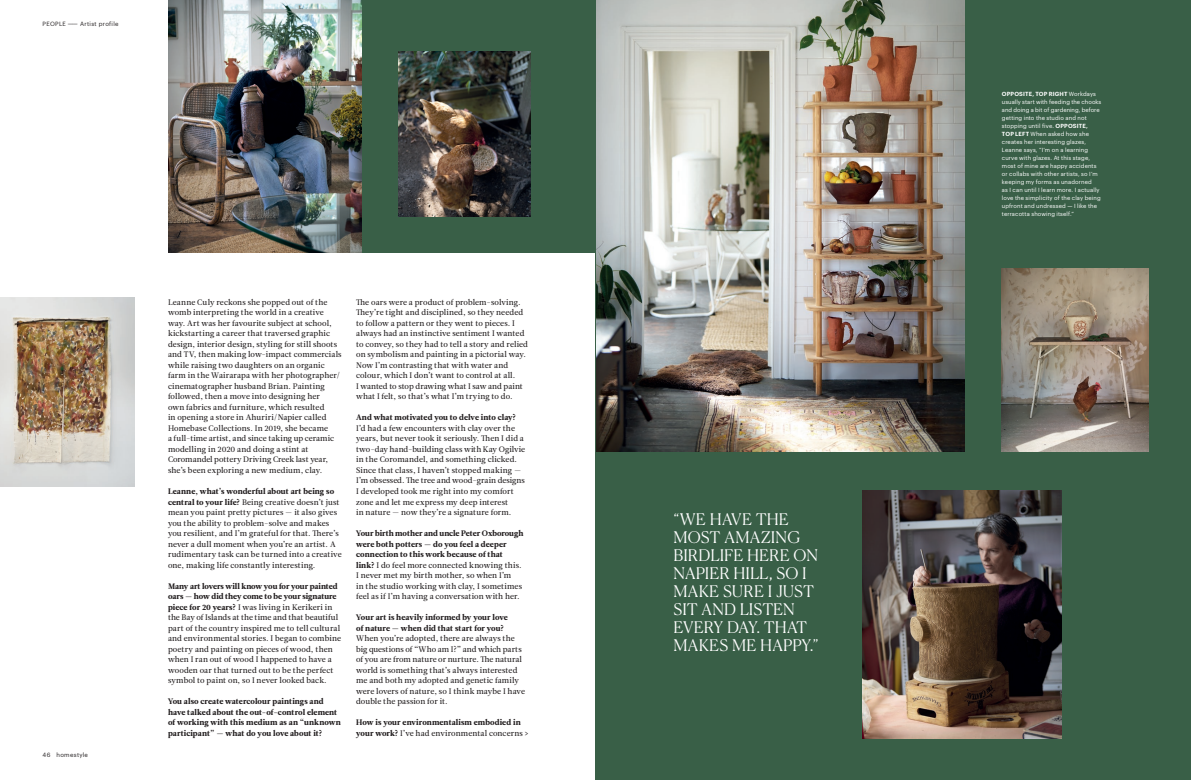
<style>
.page{position:relative;width:1191px;height:780px;background:#fff}
.page>*{position:absolute;margin:0;border:0;box-sizing:border-box;transform-origin:0 0}
.Standfirst{font:300 16px/18px "Canela Deck";color:#fff}
.Body_Copy{font:8px/10.5px "Leitura News Roman 2";letter-spacing:.005em;color:#231f20}
.Body_Copy-2{font:8px/10.5px "Leitura News Roman 4";letter-spacing:.01em;color:#231f20}
.t1{font:6px "Graphik";letter-spacing:.05em;color:#231f20}
.Caption{font:5.8px/8px "Graphik";letter-spacing:.015em;color:#fff}
.s1{font-family:"Leitura News Roman 4"}
.s2{font-family:"Leitura News Roman 2"}
.s3{font-size:9px}
.s4{font-weight:600}
</style>
<div class="page">
<div style="left:595px;top:0;width:596px;height:780px;background:#395f47"></div>
<div style="left:168px;top:0;width:432px;height:253px;background:#395f47"></div>
<img style="left:862px;top:490px;width:199px;height:248px">
<img style="left:0;top:297px;width:135px;height:189px">
<img style="left:1002px;top:268px;width:146px;height:183px">
<img style="left:168px;top:0;width:193px;height:252px">
<img style="left:596px;top:0;width:368px;height:452px">
<img style="left:399px;top:51px;width:132px;height:165px">
<p class="t1" style="left:43px;top:20px;width:78px">PEOPLE —— Artist profile</p>
<p class="t1" style="left:43px;top:749px;width:47px">46 homestyle</p>
<p class="Body_Copy" style="left:168px;top:297px;width:175px">Leanne Culy reckons she popped out of the womb interpreting the world in a creative way. Art was her favourite subject at school, kickstarting a career that traversed graphic design, interior design, styling for still shoots and TV, then making low-impact commercials while raising two daughters on an organic farm in the Wairarapa with her photographer/ cinematographer husband Brian. Painting followed, then a move into designing her<br>own fabrics and furniture, which resulted<br>in opening a store in Ahuriri/Napier called Homebase Collections. In 2019, she became<br>a full-time artist, and since taking up ceramic modelling in 2020 and doing a stint at Coromandel pottery Driving Creek last year, she’s been exploring a new medium, clay.</p>
<p class="Body_Copy" style="left:168px;top:486px;width:175px"><span class="s1">Leanne, what’s wonderful about art being so central to your life?</span> Being creative doesn’t just mean you paint pretty pictures — it also gives you the ability to problem-solve and makes you resilient, and I’m grateful for that. There’s never a dull moment when you’re an artist. A rudimentary task can be turned into a creative one, making life constantly interesting.</p>
<p class="Body_Copy" style="left:168px;top:580px;width:174px"><span class="s1">Many art lovers will know you for your painted oars — how did they come to be your signature piece for 20 years?</span> I was living in Kerikeri in the Bay of Islands at the time and that beautiful part of the country inspired me to tell cultural and environmental stories. I began to combine poetry and painting on pieces of wood, then when I ran out of wood I happened to have a wooden oar that turned out to be the perfect symbol to paint on, so I never looked back.</p>
<p class="Body_Copy-2" style="left:168px;top:696px;width:174px">You also create watercolour paintings and have talked about the out-of-control element of working with this medium as an “unknown participant” — what do you love about it?</p>
<p class="Body_Copy" style="left:356px;top:297px;width:173px">The oars were a product of problem-solving.<br>They’re tight and disciplined, so they needed to follow a pattern or they went to pieces. I always had an instinctive sentiment I wanted to convey, so they had to tell a story and relied on symbolism and painting in a pictorial way.<br>Now I’m contrasting that with water and colour, which I don’t want to control at all.<br>I wanted to stop drawing what I saw and paint what I felt, so that’s what I’m trying to do.</p>
<p class="Body_Copy" style="left:356px;top:412px;width:171px"><span class="s1">And what motivated you to delve into clay?<br></span>I’d had a few encounters with clay over the years, but never took it seriously. Then I did a two-day hand-building class with Kay Ogilvie in the Coromandel, and something clicked.<br>Since that class, I haven’t stopped making — I’m obsessed. The tree and wood-grain designs I developed took me right into my comfort zone and let me express my deep interest<br>in nature — now they’re a signature form.</p>
<p class="Body_Copy" style="left:356px;top:528px;width:169px"><span class="s1">Your birth mother and uncle Peter Oxborough were both potters — do you feel a deeper connection to this work because of that link?</span> I do feel more connected knowing this.<br>I never met my birth mother, so when I’m<br>in the studio working with clay, I sometimes feel as if I’m having a conversation with her.</p>
<p class="Body_Copy" style="left:356px;top:612px;width:170px"><span class="s1">Your art is heavily informed by your love<br>of nature — when did that start for you?<br></span>When you’re adopted, there are always the big questions of “Who am I?” and which parts of you are from nature or nurture. The natural world is something that’s always interested me and both my adopted and genetic family were lovers of nature, so I think maybe I have double the passion for it.</p>
<p class="Body_Copy-2" style="left:356px;top:717px;width:174px">How is your environmentalism embodied in your work? <span class="s2">I’ve had environmental concerns</span> <span class="s3">&gt;</span></p>
<p class="Standfirst" style="left:673px;top:508px;width:147px">“WE HAVE THE<br>MOST AMAZING<br>BIRDLIFE HERE ON<br>NAPIER HILL, SO I<br>MAKE SURE I JUST<br>SIT AND LISTEN<br>EVERY DAY. THAT<br>MAKES ME HAPPY.”</p>
<p class="Caption" style="left:1002px;top:89px;width:101px"><span class="s4">OPPOSITE, TOP RIGHT</span> Workdays usually start with feeding the chooks and doing a bit of gardening, before getting into the studio and not stopping until five. <span class="s4">OPPOSITE,<br>TOP LEFT</span> When asked how she creates her interesting glazes,<br>Leanne says, “I’m on a learning curve with glazes. At this stage, most of mine are happy accidents or collabs with other artists, so I’m keeping my forms as unadorned<br>as I can until I learn more. I actually love the simplicity of the clay being upfront and undressed — I like the terracotta showing itself.”</p>
</div>
